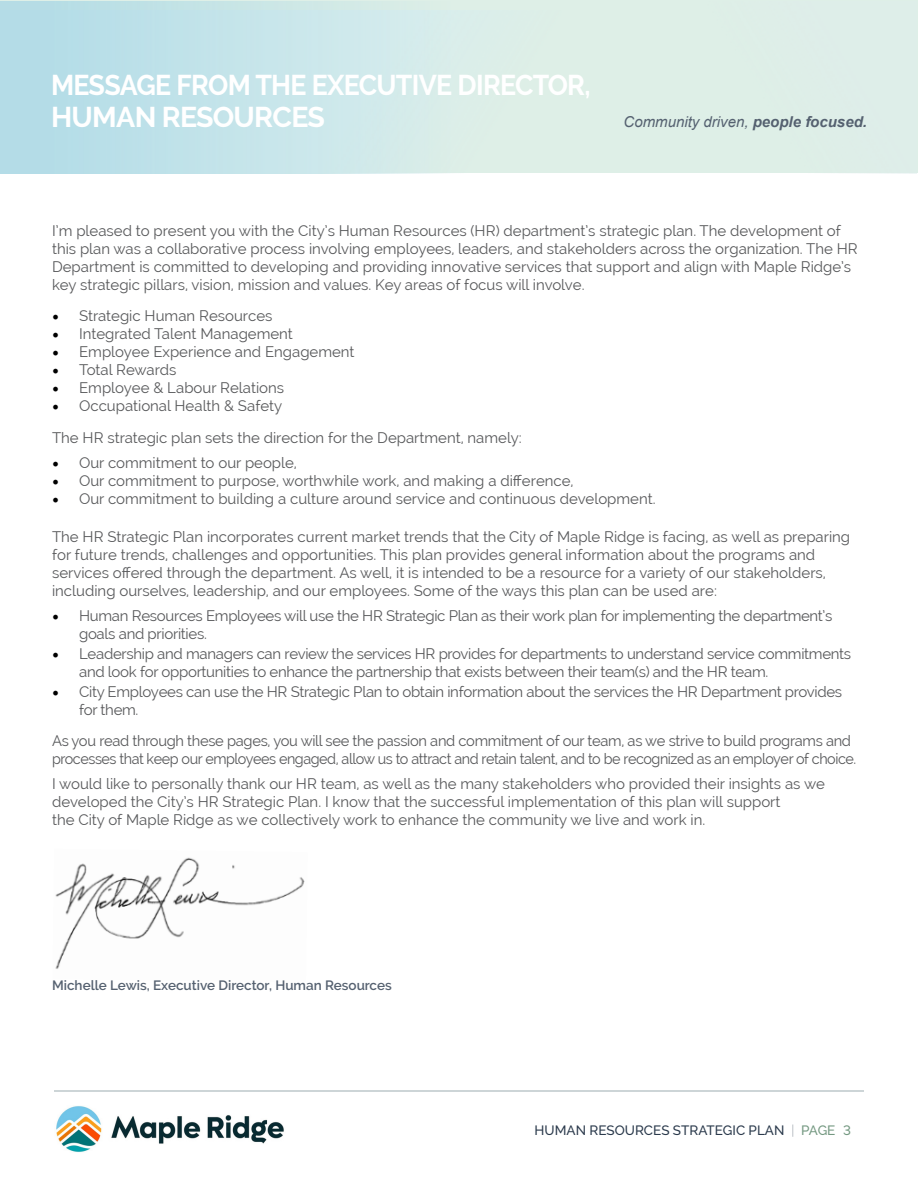
<style>
.page{position:relative;width:918px;height:1188px;background:#fff}
.page>*{position:absolute;margin:0;border:0;box-sizing:border-box;transform-origin:0 0}
.t1{font:700 28.5px/31.5px "Raleway";letter-spacing:-.025em;color:#fff;scale:.94 1}
.t2{font:15px/18px "Raleway";color:#58595b}
.t3{font:15px/18px "Raleway";letter-spacing:-.02em;color:#58595b}
.t4{font:15px/18px "Raleway";letter-spacing:-.03em;color:#58595b}
.t5{font:italic 15px "Arial";color:#556170}
.t6{font:600 13.5px "Raleway";color:#556170}
.t7{font:500 13.5px "Raleway";color:#2b3a4c}
.s1{font-weight:700}
.s2{font-family:"Minion Pro";font-size:18px;color:#000}
.s3{font-weight:100}
.s4{color:#759982}
</style>
<div class="page">
<div style="left:0;top:0;width:918px;height:172px;background:linear-gradient(to right,#b9dfe9,#e9f3e8)"></div>
<hr style="left:54px;top:1090px;width:810px;height:2px;background:#cdd5d7">
<img style="left:56px;top:1106px;width:228px;height:46px">
<img style="left:55px;top:857px;width:250px;height:112px">
<h1 class="t1" style="left:51px;top:70px;width:576px">MESSAGE FROM THE EXECUTIVE DIRECTOR,<br>HUMAN RESOURCES</h1>
<p class="t5" style="left:624px;top:112px;width:245px">Community driven, <span class="s1">people focused.</span></p>
<p class="t2" style="left:52px;top:222px;width:807px">I’m pleased to present you with the City’s Human Resources (HR) department’s strategic plan. The development of this plan was a collaborative process involving employees, leaders, and stakeholders across the organization. The HR Department is committed to developing and providing innovative services that support and align with Maple Ridge’s key strategic pillars, vision, mission and values. Key areas of focus will involve.</p>
<p class="t2" style="left:52px;top:307px;width:222px"><span class="s2">•</span> Strategic Human Resources</p>
<p class="t2" style="left:52px;top:325px;width:242px"><span class="s2">•</span> Integrated Talent Management</p>
<p class="t2" style="left:52px;top:343px;width:304px"><span class="s2">•</span> Employee Experience and Engagement</p>
<p class="t2" style="left:52px;top:361px;width:126px"><span class="s2">•</span> Total Rewards</p>
<p class="t2" style="left:52px;top:379px;width:234px"><span class="s2">•</span> Employee &amp; Labour Relations</p>
<p class="t2" style="left:52px;top:390px;width:471px;line-height:31.5px"><span class="s2">•</span> Occupational Health &amp; Safety<br>The HR strategic plan sets the direction for the Department, namely:</p>
<p class="t2" style="left:52px;top:453px;width:246px"><span class="s2">•</span> Our commitment to our people,</p>
<p class="t2" style="left:52px;top:471px;width:523px"><span class="s2">•</span> Our commitment to purpose, worthwhile work, and making a difference,</p>
<p class="t2" style="left:52px;top:489px;width:605px"><span class="s2">•</span> Our commitment to building a culture around service and continuous development.</p>
<p class="t2" style="left:52px;top:528px;width:800px">The HR Strategic Plan incorporates current market trends that the City of Maple Ridge is facing, as well as preparing for future trends, challenges and opportunities. This plan provides general information about the programs and services offered through the department. As well, it is intended to be a resource for a variety of our stakeholders, including ourselves, leadership, and our employees. Some of the ways this plan can be used are:</p>
<p class="t3" style="left:79px;top:606px;width:755px;text-indent:-27px"><span class="s2">•</span> Human Resources Employees will use the HR Strategic Plan as their work plan for implementing the department’s goals and priorities.</p>
<p class="t3" style="left:79px;top:644px;width:774px;text-indent:-27px"><span class="s2">•</span> Leadership and managers can review the services HR provides for departments to understand service commitments and look for opportunities to enhance the partnership that exists between their team(s) and the HR team.</p>
<p class="t3" style="left:79px;top:683px;width:765px;text-indent:-27px"><span class="s2">•</span> City Employees can use the HR Strategic Plan to obtain information about the services the HR Department provides for them.</p>
<p class="t4" style="left:52px;top:732px;width:806px">As you read through these pages, you will see the passion and commitment of our team, as we strive to build programs and processes that keep our employees engaged, allow us to attract and retain talent, and to be recognized as an employer of choice.</p>
<p class="t2" style="left:52px;top:775px;width:774px">I would like to personally thank our HR team, as well as the many stakeholders who provided their insights as we developed the City’s HR Strategic Plan. I know that the successful implementation of this plan will support<br>the City of Maple Ridge as we collectively work to enhance the community we live and work in.</p>
<p class="t6" style="left:52px;top:978px;width:341px">Michelle Lewis, Executive Director, Human Resources</p>
<p class="t7" style="left:535px;top:1122px;width:318px">HUMAN RESOURCES STRATEGIC PLAN <span class="s3">|</span> <span class="s4">PAGE 3</span></p>
</div>
